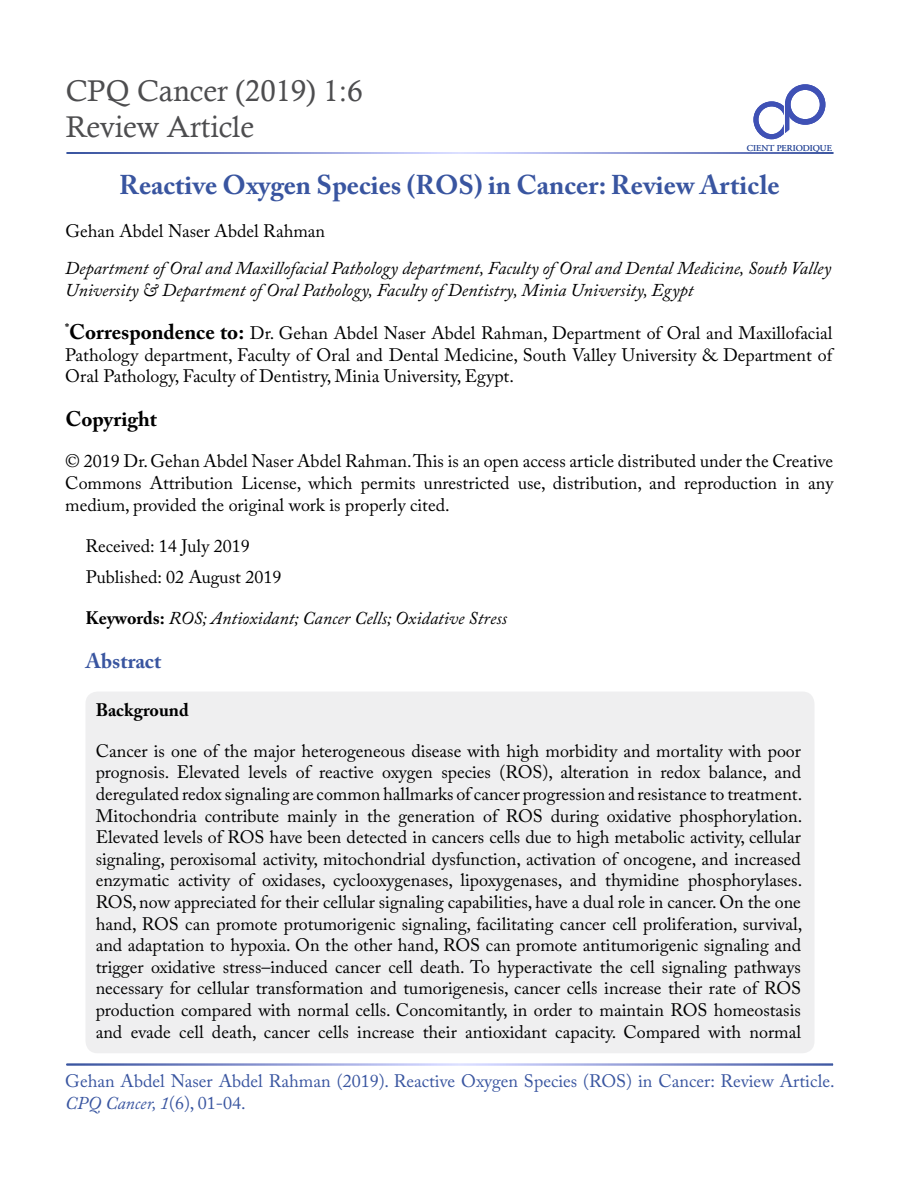
<style>
.page{position:relative;width:900px;height:1200px;background:#fff}
.page>*{position:absolute;margin:0;border:0;box-sizing:border-box;transform-origin:0 0}
.t1{font:30px/36px "Calisto";color:#4d4d4f}
.t2{font:700 27px "Adobe Caslon Pro";color:#3955a0}
.t3{font:700 21px "Adobe Caslon Pro";color:#000}
.t4{font:700 21px "Adobe Caslon Pro";color:#3955a0}
.t5{font:18px/21.6px "Adobe Caslon Pro";color:#000;text-align:justify}
.t6{font:italic 18px/21.6px "Adobe Caslon Pro";color:#000}
.t7{font:18px/21.6px "Adobe Caslon Pro";color:#3955a0}
.t8{font:700 18px "Adobe Caslon Pro";color:#000}
.t9{font:9px "Adobe Garamond Pro";color:#3955a0}
.s1{font-weight:700;font-size:21px}
.s2{font-weight:700;font-style:normal}
.s3{font-style:italic}
</style>
<div class="page">
<div style="left:753px;top:101px;width:37px;height:38px;border:5px solid #3f51b5;border-radius:50%"></div>
<svg style="left:784px;top:106px;width:6px;height:23px"></svg>
<hr style="left:785px;top:105px;width:4px;height:29px;background:#3f51b5">
<svg style="left:783px;top:129px;width:7px;height:6px"></svg>
<div style="left:785px;top:84px;width:40px;height:41px;border:6px solid #3f51b5;border-radius:50%"></div>
<div style="left:86px;top:692px;width:728px;height:361px;background:#efeff0;border-radius:12px"></div>
<h1 class="t1" style="left:66px;top:72px;width:298px">CPQ Cancer (2019) 1:6<br>Review Article</h1>
<h2 class="t2" style="left:119px;top:169px;width:662px">Reactive Oxygen Species (ROS) in Cancer: Review Article</h2>
<p class="t5" style="left:65px;top:220px;width:261px">Gehan Abdel Naser Abdel Rahman</p>
<p class="t9" style="left:747px;top:142px;width:86px">CIENT PERIODIQUE</p>
<p class="t6" style="left:65px;top:257px;width:767px">Department of Oral and Maxillofacial Pathology department, Faculty of Oral and Dental Medicine, South Valley<br>University &amp; Department of Oral Pathology, Faculty of Dentistry, Minia University, Egypt</p>
<p class="t5" style="left:65px;top:322px;width:769px"><sup>*</sup><span class="s1">Correspondence to:</span> Dr. Gehan Abdel Naser Abdel Rahman, Department of Oral and Maxillofacial Pathology department, Faculty of Oral and Dental Medicine, South Valley University &amp; Department of Oral Pathology, Faculty of Dentistry, Minia University, Egypt.</p>
<p class="t3" style="left:66px;top:406px;width:93px">Copyright</p>
<p class="t5" style="left:65px;top:450px;width:769px">© 2019 Dr. Gehan Abdel Naser Abdel Rahman. This is an open access article distributed under the Creative Commons Attribution License, which permits unrestricted use, distribution, and reproduction in any medium, provided the original work is properly cited.</p>
<p class="t5" style="left:85px;top:535px;width:166px">Received: 14 July 2019</p>
<p class="t5" style="left:86px;top:566px;width:197px">Published: 02 August 2019</p>
<p class="t6" style="left:85px;top:607px;width:423px"><span class="s2">Keywords:</span> ROS; Antioxidant; Cancer Cells; Oxidative Stress</p>
<p class="t4" style="left:86px;top:648px;width:77px">Abstract</p>
<p class="t8" style="left:96px;top:699px;width:95px">Background</p>
<p class="t5" style="left:96px;top:740px;width:708px">Cancer is one of the major heterogeneous disease with high morbidity and mortality with poor prognosis. Elevated levels of reactive oxygen species (ROS), alteration in redox balance, and deregulated redox signaling are common hallmarks of cancer progression and resistance to treatment.<br>Mitochondria contribute mainly in the generation of ROS during oxidative phosphorylation.<br>Elevated levels of ROS have been detected in cancers cells due to high metabolic activity, cellular signaling, peroxisomal activity, mitochondrial dysfunction, activation of oncogene, and increased enzymatic activity of oxidases, cyclooxygenases, lipoxygenases, and thymidine phosphorylases.<br>ROS, now appreciated for their cellular signaling capabilities, have a dual role in cancer. On the one hand, ROS can promote protumorigenic signaling, facilitating cancer cell proliferation, survival, and adaptation to hypoxia. On the other hand, ROS can promote antitumorigenic signaling and trigger oxidative stress–induced cancer cell death. To hyperactivate the cell signaling pathways necessary for cellular transformation and tumorigenesis, cancer cells increase their rate of ROS production compared with normal cells. Concomitantly, in order to maintain ROS homeostasis and evade cell death, cancer cells increase their antioxidant capacity. Compared with normal</p>
<p class="t7" style="left:65px;top:1070px;width:771px">Gehan Abdel Naser Abdel Rahman (2019). Reactive Oxygen Species (ROS) in Cancer: Review Article.<br><span class="s3">CPQ Cancer, 1</span>(6), 01-04.</p>
</div>
